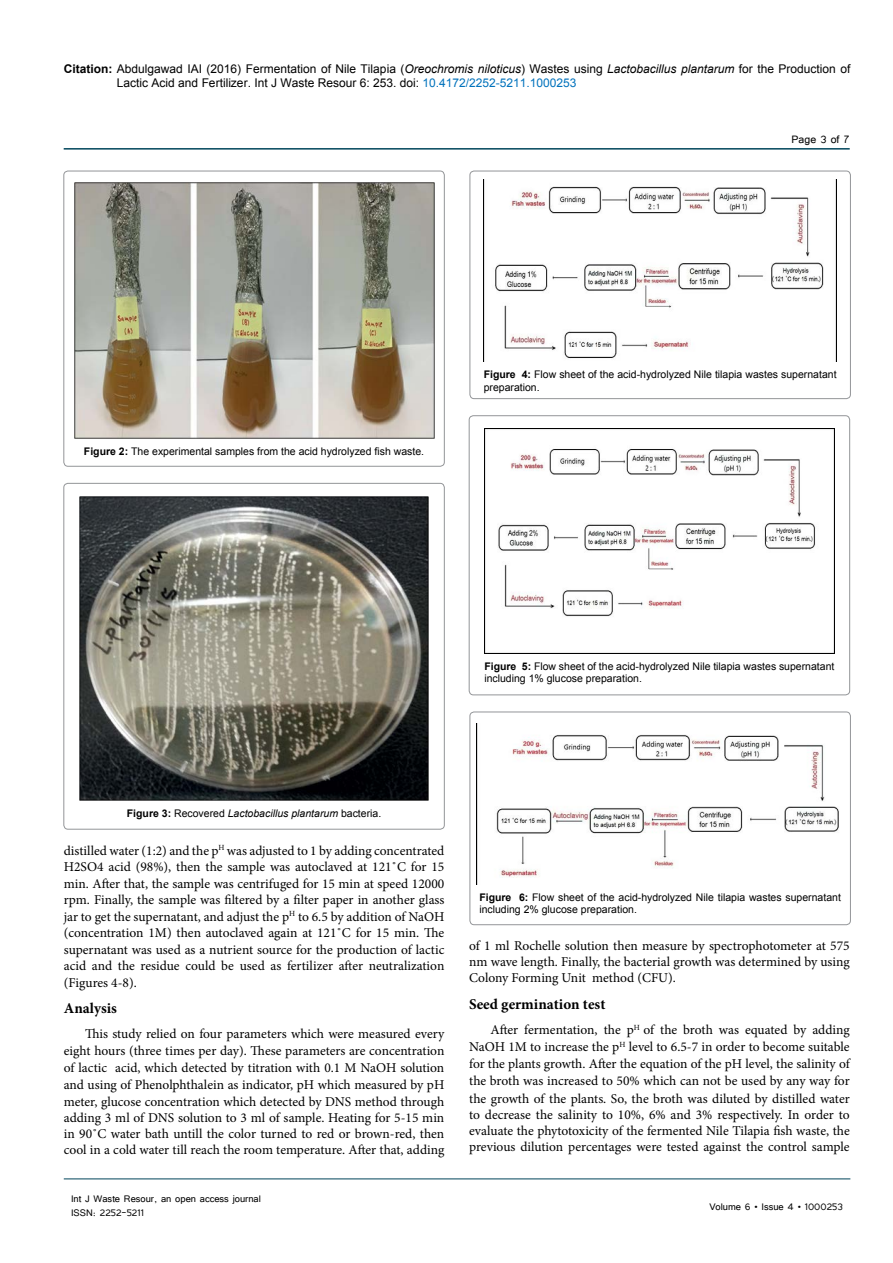
<style>
.page{position:relative;width:893px;height:1263px;background:#fff}
.page>*{position:absolute;margin:0;border:0;box-sizing:border-box;transform-origin:0 0}
.t1{font:700 15px "Minion Pro";color:#000}
.t2{font:13.5px/16.5px "Minion Pro";color:#000;text-align:justify}
.t3{font:13.5px "Tunga";color:#000}
.t4{font:12px/14.4px "Arial";color:#000}
.t5{font:12px/14.4px "Tunga";color:#000}
.t6{font:10.5px/12.6px "Arial";color:#000}
.t7{font:italic 10.5px "Arial";color:#000}
.s1{font-weight:700}
.s2{font-style:italic}
.s3{color:#0072bc}
.s4{font-weight:700;font-style:normal}
.s5{font-style:normal}
</style>
<div class="page">
<hr style="left:64px;top:148px;width:786px;height:2px;background:#00455b">
<hr style="left:64px;top:1179px;width:786px;height:1px;background:#00455b">
<img style="left:74px;top:182px;width:360px;height:257px">
<div style="left:64px;top:171px;width:380px;height:295px;border:1px solid #939598;border-radius:4px"></div>
<img style="left:79px;top:496px;width:350px;height:304px">
<div style="left:64px;top:483px;width:380px;height:346px;border:1px solid #939598;border-radius:4px"></div>
<img style="left:484px;top:179px;width:353px;height:183px">
<div style="left:470px;top:171px;width:380px;height:228px;border:1px solid #939598;border-radius:4px"></div>
<img style="left:484px;top:428px;width:350px;height:226px">
<div style="left:469px;top:416px;width:381px;height:279px;border:1px solid #939598;border-radius:4px"></div>
<img style="left:477px;top:723px;width:362px;height:161px">
<div style="left:470px;top:712px;width:380px;height:213px;border:1px solid #939598;border-radius:4px"></div>
<p class="t4" style="left:117px;top:61px;width:735px;text-indent:-53px"><span class="s1">Citation:</span> Abdulgawad IAI (2016) Fermentation of Nile Tilapia (<span class="s2">Oreochromis niloticus</span>) Wastes using <span class="s2">Lactobacillus plantarum</span> for the Production of<br>Lactic Acid and Fertilizer. Int J Waste Resour 6: 253. doi: <span class="s3">10.4172/2252-5211.1000253</span></p>
<p class="t3" style="left:792px;top:131px;width:59px">Page 3 of 7</p>
<p class="t6" style="left:84px;top:445px;width:342px"><span class="s1">Figure 2:</span> The experimental samples from the acid hydrolyzed fish waste.</p>
<p class="t6" style="left:484px;top:368px;width:354px"><span class="s1">Figure 4:</span> Flow sheet of the acid-hydrolyzed Nile tilapia wastes supernatant preparation.</p>
<p class="t6" style="left:484px;top:660px;width:352px"><span class="s1">Figure 5:</span> Flow sheet of the acid-hydrolyzed Nile tilapia wastes supernatant including 1% glucose preparation.</p>
<p class="t7" style="left:127px;top:806px;width:256px"><span class="s4">Figure 3:</span> <span class="s5">Recovered</span> Lactobacillus plantarum <span class="s5">bacteria.</span></p>
<p class="t2" style="left:64px;top:842px;width:382px">distilled water (1:2) and the p<sup>H</sup> was adjusted to 1 by adding concentrated H2SO4 acid (98%), then the sample was autoclaved at 121˚C for 15 min. After that, the sample was centrifuged for 15 min at speed 12000 rpm. Finally, the sample was filtered by a filter paper in another glass jar to get the supernatant, and adjust the p<sup>H</sup> to 6.5 by addition of NaOH (concentration 1M) then autoclaved again at 121˚C for 15 min. The supernatant was used as a nutrient source for the production of lactic acid and the residue could be used as fertilizer after neutralization (Figures 4-8).</p>
<p class="t1" style="left:64px;top:998px;width:55px">Analysis</p>
<p class="t2" style="left:64px;top:1026px;width:382px;text-indent:21px">This study relied on four parameters which were measured every eight hours (three times per day). These parameters are concentration of lactic acid, which detected by titration with 0.1 M NaOH solution and using of Phenolphthalein as indicator, pH which measured by pH meter, glucose concentration which detected by DNS method through adding 3 ml of DNS solution to 3 ml of sample. Heating for 5-15 min in 90˚C water bath untill the color turned to red or brown-red, then cool in a cold water till reach the room temperature. After that, adding</p>
<p class="t5" style="left:71px;top:1190px;width:191px">Int J Waste Resour, an open access journal<br>ISSN: 2252-5211</p>
<p class="t6" style="left:479px;top:891px;width:363px"><span class="s1">Figure 6:</span> Flow sheet of the acid-hydrolyzed Nile tilapia wastes supernatant including 2% glucose preparation.</p>
<p class="t2" style="left:469px;top:937px;width:382px">of 1 ml Rochelle solution then measure by spectrophotometer at 575 nm wave length. Finally, the bacterial growth was determined by using Colony Forming Unit method (CFU).</p>
<p class="t1" style="left:469px;top:993px;width:138px">Seed germination test</p>
<p class="t2" style="left:469px;top:1021px;width:382px;text-indent:21px">After fermentation, the p<sup>H</sup> of the broth was equated by adding NaOH 1M to increase the p<sup>H</sup> level to 6.5-7 in order to become suitable for the plants growth. After the equation of the pH level, the salinity of the broth was increased to 50% which can not be used by any way for the growth of the plants. So, the broth was diluted by distilled water to decrease the salinity to 10%, 6% and 3% respectively. In order to evaluate the phytotoxicity of the fermented Nile Tilapia fish waste, the previous dilution percentages were tested against the control sample</p>
<p class="t5" style="left:709px;top:1199px;width:135px">Volume 6 • Issue 4 • 1000253</p>
</div>
